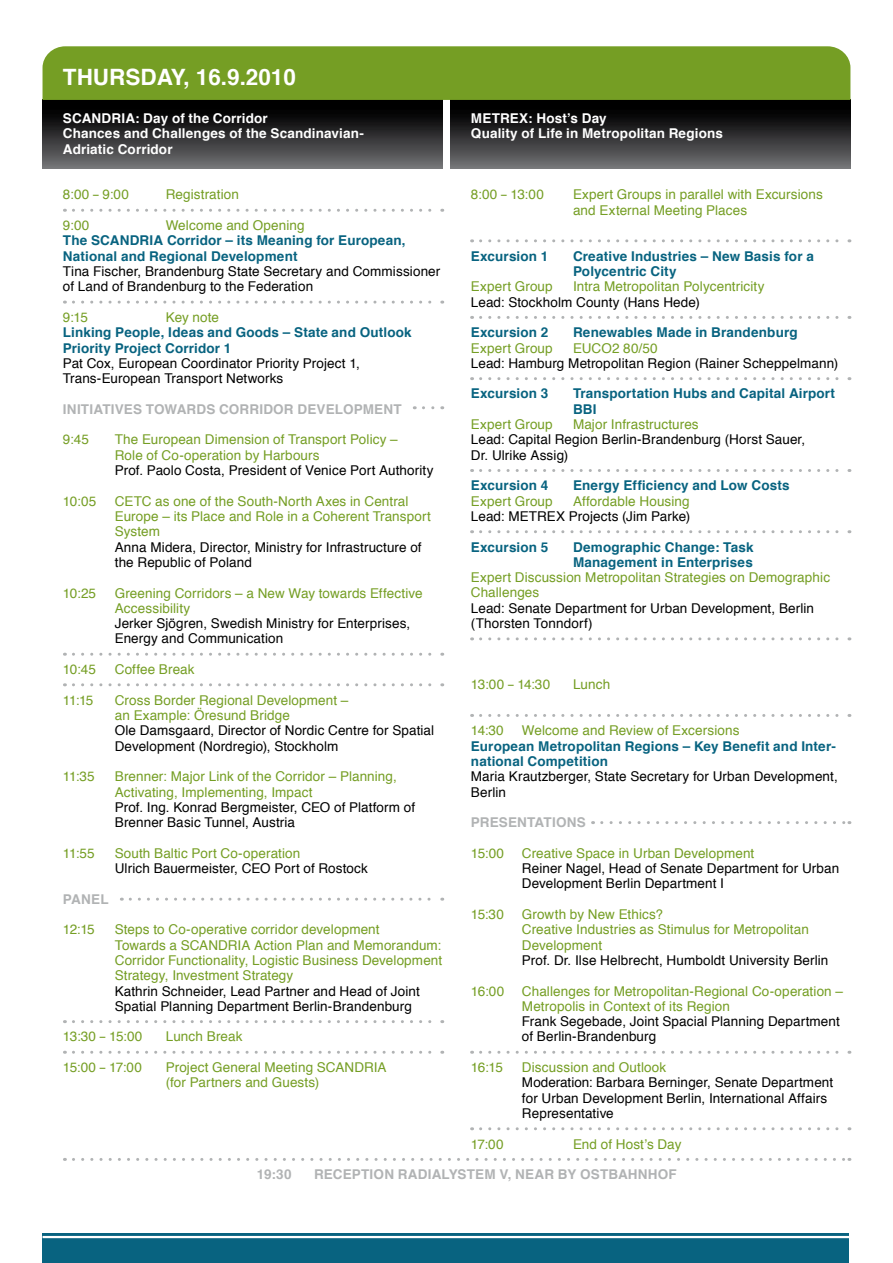
<style>
.page{position:relative;width:893px;height:1263px;background:#fff}
.page>*{position:absolute;margin:0;border:0;box-sizing:border-box;transform-origin:0 0}
.t1{font:700 22.5px "Helvetica";color:#fff}
.t2{font:13.5px/15.3px "Helvetica";letter-spacing:.01em;color:#759e24}
.t3{font:13.5px/15.3px "Helvetica";letter-spacing:.005em;color:#000}
.t4{font:700 13.5px/15.3px "Helvetica";letter-spacing:.01em;color:#086380}
.t5{font:700 13.5px/15.3px "Helvetica";letter-spacing:.01em;color:#fff}
.t6{font:700 13.5px "Helvetica";letter-spacing:.015em;color:#b1b3b4}
</style>
<div class="page">
<div style="left:43px;top:1233px;width:806px;height:29px;background:#086380"></div>
<hr style="left:43px;top:1236px;width:807px;height:2px;background:#fff">
<div style="left:43px;top:100px;width:807px;height:69px;background:linear-gradient(to bottom,#000,#717274)"></div>
<svg style="left:481px;top:239px;width:369px;height:3px"></svg>
<svg style="left:481px;top:316px;width:369px;height:3px"></svg>
<svg style="left:481px;top:377px;width:369px;height:3px"></svg>
<svg style="left:481px;top:469px;width:369px;height:3px"></svg>
<svg style="left:481px;top:530px;width:369px;height:3px"></svg>
<svg style="left:481px;top:637px;width:369px;height:3px"></svg>
<svg style="left:481px;top:714px;width:369px;height:3px"></svg>
<svg style="left:602px;top:821px;width:248px;height:3px"></svg>
<svg style="left:481px;top:1051px;width:369px;height:3px"></svg>
<svg style="left:481px;top:1127px;width:369px;height:3px"></svg>
<svg style="left:73px;top:209px;width:370px;height:3px"></svg>
<svg style="left:73px;top:301px;width:370px;height:3px"></svg>
<svg style="left:423px;top:406px;width:20px;height:3px"></svg>
<svg style="left:73px;top:653px;width:370px;height:3px"></svg>
<svg style="left:73px;top:683px;width:370px;height:3px"></svg>
<svg style="left:130px;top:898px;width:313px;height:3px"></svg>
<svg style="left:73px;top:1020px;width:370px;height:3px"></svg>
<svg style="left:73px;top:1051px;width:370px;height:3px"></svg>
<svg style="left:73px;top:1158px;width:777px;height:3px"></svg>
<div style="left:443px;top:94px;width:7px;height:78px;background:#fff"></div>
<div style="left:43px;top:46px;width:807px;height:54px;background:#759e24"></div>
<h1 class="t1" style="left:63px;top:59px;width:235px">THURSDAY, 16.9.2010</h1>
<p class="t5" style="left:63px;top:111px;width:302px">SCANDRIA: Day of the Corridor<br>Chances and Challenges of the Scandinavian-<br>Adriatic Corridor</p>
<p class="t2" style="left:63px;top:187px;width:68px">8:00 – 9:00</p>
<p class="t2" style="left:166px;top:187px;width:75px">Registration</p>
<p class="t2" style="left:63px;top:218px;width:28px">9:00</p>
<p class="t2" style="left:166px;top:218px;width:140px">Welcome and Opening</p>
<p class="t4" style="left:63px;top:233px;width:48px">The Scandria</p>
<p class="t4" style="left:63px;top:233px;width:344px;text-indent:104px">Corridor – its Meaning for European,<br>National and Regional Development</p>
<p class="t3" style="left:63px;top:264px;width:379px">Tina Fischer, Brandenburg State Secretary and Commissioner of Land of Brandenburg to the Federation</p>
<p class="t2" style="left:63px;top:310px;width:26px">9:15</p>
<p class="t2" style="left:166px;top:310px;width:55px">Key note</p>
<p class="t4" style="left:63px;top:325px;width:350px">Linking People, Ideas and Goods – State and Outlook<br>Priority Project Corridor 1</p>
<p class="t3" style="left:63px;top:356px;width:298px">Pat Cox, European Coordinator Priority Project 1,<br>Trans-European Transport Networks</p>
<p class="t6" style="left:63px;top:398px;width:13px">Initiatives</p>
<p class="t6" style="left:146px;top:398px;width:30px">towards</p>
<p class="t6" style="left:219px;top:398px;width:30px">Corrid</p>
<p class="t6" style="left:273px;top:398px;width:44px">or Devel</p>
<p class="t6" style="left:343px;top:398px;width:22px">opment</p>
<p class="t2" style="left:63px;top:432px;width:28px">9:45</p>
<p class="t2" style="left:115px;top:432px;width:284px">The European Dimension of Transport Policy –<br>Role of Co-operation by Harbours</p>
<p class="t3" style="left:115px;top:463px;width:320px">Prof. Paolo Costa, President of Venice Port Authority</p>
<p class="t2" style="left:63px;top:494px;width:35px">10:05</p>
<p class="t2" style="left:115px;top:494px;width:318px">CETC as one of the South-North Axes in Central<br>Europe – its Place and Role in a Coherent Transport<br>System</p>
<p class="t3" style="left:115px;top:540px;width:308px">Anna Midera, Director, Ministry for Infrastructure of the Republic of Poland</p>
<p class="t2" style="left:63px;top:585px;width:35px">10:25</p>
<p class="t2" style="left:115px;top:585px;width:309px">Greening Corridors – a New Way towards Effective<br>Accessibility</p>
<p class="t3" style="left:115px;top:616px;width:297px">Jerker Sjögren, Swedish Ministry for Enterprises,<br>Energy and Communication</p>
<p class="t2" style="left:63px;top:662px;width:35px">10:45</p>
<p class="t2" style="left:115px;top:662px;width:81px">Coffee Break</p>
<p class="t2" style="left:63px;top:693px;width:32px">11:15</p>
<p class="t2" style="left:115px;top:693px;width:235px">Cross Border Regional Development – an Example: Öresund Bridge</p>
<p class="t3" style="left:115px;top:723px;width:321px">Ole Damsgaard, Director of Nordic Centre for Spatial<br>Development (Nordregio), Stockholm</p>
<p class="t2" style="left:63px;top:769px;width:33px">11:35</p>
<p class="t2" style="left:115px;top:769px;width:284px">Brenner: Major Link of the Corridor – Planning,<br>Activating, Implementing, Impact</p>
<p class="t3" style="left:115px;top:800px;width:302px">Prof. Ing. Konrad Bergmeister, CEO of Platform of<br>Brenner Basic Tunnel, Austria</p>
<p class="t2" style="left:63px;top:846px;width:33px">11:55</p>
<p class="t2" style="left:115px;top:846px;width:187px">South Baltic Port Co-operation</p>
<p class="t3" style="left:115px;top:861px;width:255px">Ulrich Bauermeister, CEO Port of Rostock</p>
<p class="t6" style="left:63px;top:888px;width:47px">PANEL</p>
<p class="t2" style="left:63px;top:922px;width:33px">12:15</p>
<p class="t2" style="left:115px;top:922px;width:329px">Steps to Co-operative corridor development<br>Towards a SCANDRIA Action Plan and Memorandum:<br>Corridor Functionality, Logistic Business Development Strategy, Investment Strategy</p>
<p class="t3" style="left:115px;top:983px;width:306px">Kathrin Schneider, Lead Partner and Head of Joint<br>Spatial Planning Department Berlin-Brandenburg</p>
<p class="t2" style="left:63px;top:1029px;width:81px">13:30 – 15:00</p>
<p class="t2" style="left:166px;top:1029px;width:78px">Lunch Break</p>
<p class="t2" style="left:63px;top:1060px;width:80px">15:00 – 17:00</p>
<p class="t2" style="left:166px;top:1060px;width:222px">Project General Meeting SCANDRIA (for Partners and Guests)</p>
<p class="t5" style="left:471px;top:111px;width:253px">METREX: Host’s Day<br>Quality of Life in Metropolitan Regions</p>
<p class="t2" style="left:471px;top:187px;width:74px">8:00 – 13:00</p>
<p class="t2" style="left:573px;top:187px;width:251px">Expert Groups in parallel with Excursions and External Meeting Places</p>
<p class="t4" style="left:471px;top:248px;width:79px">Excursion 1</p>
<p class="t4" style="left:573px;top:248px;width:242px">Creative Industries – New Basis for a<br>Polycentric City</p>
<p class="t2" style="left:471px;top:279px;width:83px">Expert Group</p>
<p class="t2" style="left:573px;top:279px;width:193px">Intra Metropolitan Polycentricity</p>
<p class="t3" style="left:471px;top:295px;width:231px">Lead: Stockholm County (Hans Hede)</p>
<p class="t4" style="left:471px;top:325px;width:79px">Excursion 2</p>
<p class="t4" style="left:573px;top:325px;width:226px">Renewables Made in Brandenburg</p>
<p class="t2" style="left:471px;top:341px;width:83px">Expert Group</p>
<p class="t2" style="left:573px;top:341px;width:86px">EUCO2 80/50</p>
<p class="t3" style="left:471px;top:356px;width:369px">Lead: Hamburg Metropolitan Region (Rainer Scheppelmann)</p>
<p class="t4" style="left:471px;top:386px;width:79px">Excursion 3</p>
<p class="t4" style="left:573px;top:386px;width:264px">Transportation Hubs and Capital Airport<br>BBI</p>
<p class="t2" style="left:471px;top:417px;width:83px">Expert Group</p>
<p class="t2" style="left:573px;top:417px;width:127px">Major Infrastructures</p>
<p class="t3" style="left:471px;top:432px;width:336px">Lead: Capital Region Berlin-Brandenburg (Horst Sauer,<br>Dr. Ulrike Assig)</p>
<p class="t4" style="left:471px;top:478px;width:79px">Excursion 4</p>
<p class="t4" style="left:573px;top:478px;width:218px">Energy Efficiency and Low Costs</p>
<p class="t2" style="left:471px;top:494px;width:83px">Expert Group</p>
<p class="t2" style="left:573px;top:494px;width:118px">Affordable Housing</p>
<p class="t3" style="left:471px;top:509px;width:221px">Lead: METREX Projects (Jim Parke)</p>
<p class="t4" style="left:471px;top:539px;width:79px">Excursion 5</p>
<p class="t4" style="left:573px;top:539px;width:182px">Demographic Change: Task<br>Management in Enterprises</p>
<p class="t2" style="left:471px;top:570px;width:361px">Expert Discussion Metropolitan Strategies on Demographic<br>Challenges</p>
<p class="t3" style="left:471px;top:601px;width:345px">Lead: Senate Department for Urban Development, Berlin (Thorsten Tonndorf)</p>
<p class="t2" style="left:471px;top:677px;width:81px">13:00 – 14:30</p>
<p class="t2" style="left:573px;top:677px;width:39px">Lunch</p>
<p class="t2" style="left:471px;top:723px;width:34px">14:30</p>
<p class="t2" style="left:522px;top:723px;width:219px">Welcome and Review of Excersions</p>
<p class="t4" style="left:471px;top:738px;width:366px">European Metropolitan Regions – Key Benefit and Inter&shy;national Competition</p>
<p class="t3" style="left:471px;top:769px;width:368px">Maria Krautzberger, State Secretary for Urban Development,<br>Berlin</p>
<p class="t6" style="left:471px;top:811px;width:19px">Presentati</p>
<p class="t6" style="left:556px;top:811px;width:31px">onS</p>
<p class="t2" style="left:471px;top:846px;width:35px">15:00</p>
<p class="t2" style="left:522px;top:846px;width:234px">Creative Space in Urban Development</p>
<p class="t3" style="left:522px;top:861px;width:319px">Reiner Nagel, Head of Senate Department for Urban<br>Development Berlin Department I</p>
<p class="t2" style="left:471px;top:907px;width:34px">15:30</p>
<p class="t2" style="left:522px;top:907px;width:288px">Growth by New Ethics?<br>Creative Industries as Stimulus for Metropolitan<br>Development</p>
<p class="t3" style="left:522px;top:953px;width:308px">Prof. Dr. Ilse Helbrecht, Humboldt University Berlin</p>
<p class="t2" style="left:471px;top:983px;width:35px">16:00</p>
<p class="t2" style="left:522px;top:983px;width:323px">Challenges for Metropolitan-Regional Co-operation –<br>Metropolis in Context of its Region</p>
<p class="t3" style="left:522px;top:1014px;width:319px">Frank Segebade, Joint Spacial Planning Department of Berlin-Brandenburg</p>
<p class="t2" style="left:471px;top:1060px;width:33px">16:15</p>
<p class="t2" style="left:522px;top:1060px;width:146px">Discussion and Outlook</p>
<p class="t3" style="left:522px;top:1075px;width:313px">Moderation: Barbara Berninger, Senate Department for Urban Development Berlin, International Affairs<br>Representative</p>
<p class="t2" style="left:471px;top:1136px;width:34px">17:00</p>
<p class="t2" style="left:573px;top:1136px;width:110px">End of Host’s Day</p>
<p class="t6" style="left:257px;top:1163px;width:36px">19:30</p>
<p class="t6" style="left:314px;top:1163px;width:19px">Recepti</p>
<p class="t6" style="left:374px;top:1163px;width:44px">on Radialystem</p>
<p class="t6" style="left:499px;top:1163px;width:27px">V, near</p>
<p class="t6" style="left:558px;top:1163px;width:33px">by Ostbahnh</p>
<p class="t6" style="left:658px;top:1163px;width:17px">of</p>
</div>
